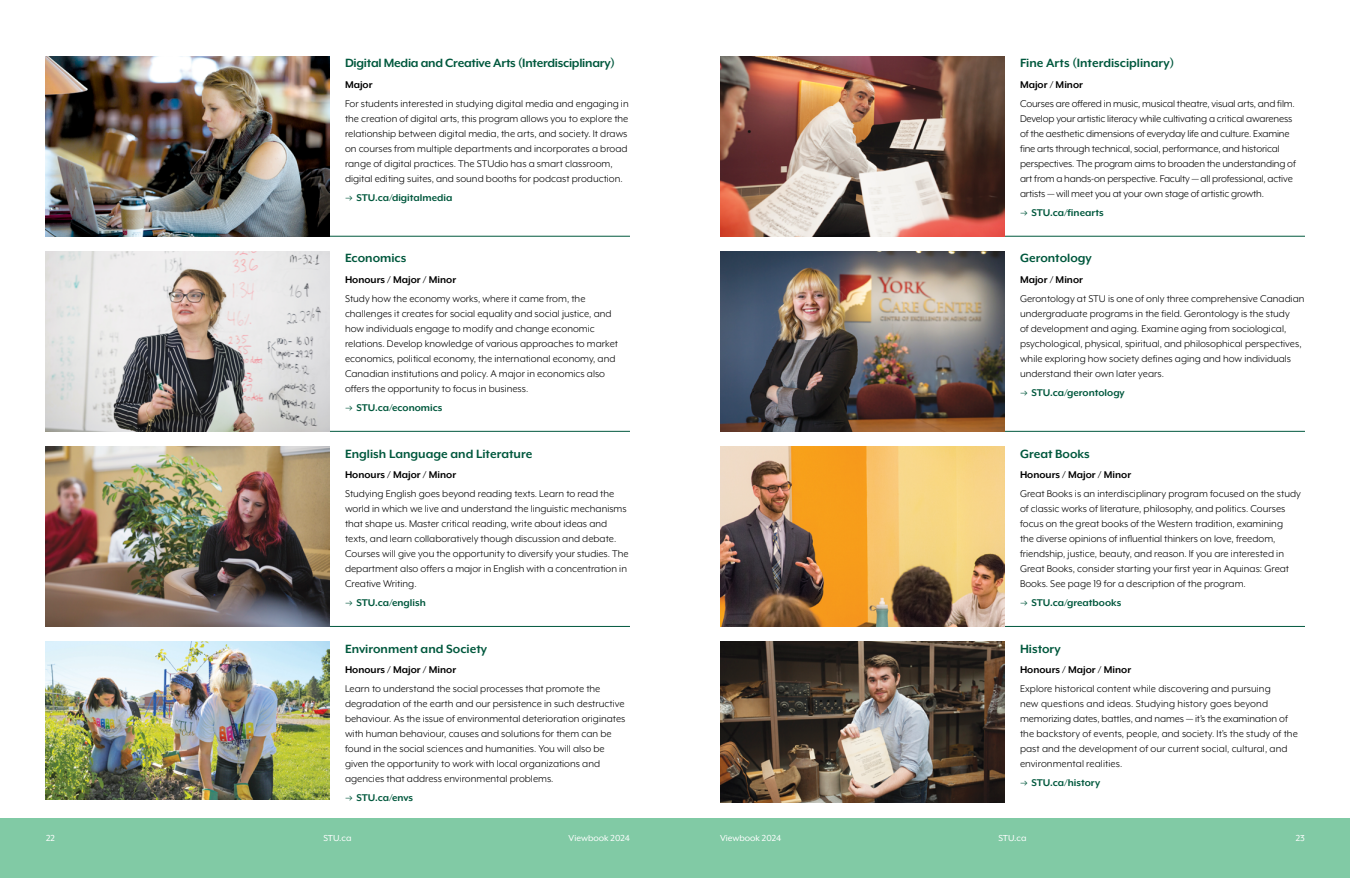
<style>
.page{position:relative;width:1350px;height:878px;background:#fff}
.page>*{position:absolute;margin:0;border:0;box-sizing:border-box;transform-origin:0 0}
.H3_copy{font:700 13.75px "Mr Eaves XL Mod OT";color:#00583d}
.H3_copy-2{font:700 13.75px "Mr Eaves XL Mod OT";letter-spacing:-.02em;color:#00583d}
.Body_Copy_copy{font:11.25px/15px "Mr Eaves XL Mod OT";color:#000}
.Body_Copy_copy-2{font:700 11.25px "Mr Eaves XL Mod OT";color:#00583d}
.Body_Copy_copy-3{font:700 11.25px "Mr Eaves XL Mod OT";color:#000}
.t1{font:10px "Mr Eaves XL Mod OT";color:#fff}
</style>
<div class="page">
<img style="left:45px;top:446px;width:285px;height:180px">
<img style="left:45px;top:641px;width:285px;height:158px">
<img style="left:45px;top:252px;width:285px;height:179px">
<img style="left:45px;top:56px;width:285px;height:180px">
<hr style="left:330px;top:626px;width:300px;height:1px;background:#00583d">
<hr style="left:330px;top:431px;width:300px;height:1px;background:#00583d">
<hr style="left:330px;top:236px;width:300px;height:1px;background:#00583d">
<hr style="left:1005px;top:626px;width:300px;height:1px;background:#00583d">
<hr style="left:1005px;top:431px;width:300px;height:1px;background:#00583d">
<hr style="left:1005px;top:236px;width:300px;height:1px;background:#00583d">
<img style="left:720px;top:251px;width:285px;height:180px">
<img style="left:720px;top:641px;width:285px;height:161px">
<img style="left:720px;top:446px;width:285px;height:180px">
<img style="left:720px;top:56px;width:285px;height:180px">
<div style="left:0;top:818px;width:1350px;height:60px;background:#81caa5"></div>
<p class="H3_copy-2" style="left:345px;top:55px;width:271px">Digital Media and Creative Arts (Interdisciplinary)</p>
<p class="Body_Copy_copy-3" style="left:345px;top:78px;width:29px">Major</p>
<p class="Body_Copy_copy" style="left:345px;top:96px;width:285px">For students interested in studying digital media and engaging in the creation of digital arts, this program allows you to explore the relationship between digital media, the arts, and society. It draws on courses from multiple departments and incorporates a broad range of digital practices. The STUdio has a smart classroom, digital editing suites, and sound booths for podcast production.</p>
<p class="Body_Copy_copy-2" style="left:357px;top:191px;width:97px">STU.ca/digitalmedia</p>
<p class="H3_copy" style="left:345px;top:250px;width:63px">Economics</p>
<p class="Body_Copy_copy-3" style="left:345px;top:273px;width:113px">Honours / Major / Minor</p>
<p class="Body_Copy_copy" style="left:345px;top:291px;width:275px">Study how the economy works, where it came from, the challenges it creates for social equality and social justice, and how individuals engage to modify and change economic relations. Develop knowledge of various approaches to market economics, political economy, the international economy, and Canadian institutions and policy. A major in economics also offers the opportunity to focus in business.</p>
<p class="Body_Copy_copy-2" style="left:357px;top:401px;width:87px">STU.ca/economics</p>
<p class="H3_copy" style="left:345px;top:445px;width:189px">English Language and Literature</p>
<p class="Body_Copy_copy-3" style="left:345px;top:468px;width:113px">Honours / Major / Minor</p>
<p class="Body_Copy_copy" style="left:345px;top:486px;width:285px">Studying English goes beyond reading texts. Learn to read the world in which we live and understand the linguistic mechanisms that shape us. Master critical reading, write about ideas and texts, and learn collaboratively though discussion and debate.<br>Courses will give you the opportunity to diversify your studies. The department also offers a major in English with a concentration in Creative Writing.</p>
<p class="Body_Copy_copy-2" style="left:357px;top:596px;width:71px">STU.ca/english</p>
<p class="H3_copy" style="left:345px;top:640px;width:144px">Environment and Society</p>
<p class="Body_Copy_copy-3" style="left:345px;top:663px;width:113px">Honours / Major / Minor</p>
<p class="Body_Copy_copy" style="left:345px;top:681px;width:282px">Learn to understand the social processes that promote the degradation of the earth and our persistence in such destructive behaviour. As the issue of environmental deterioration originates with human behaviour, causes and solutions for them can be found in the social sciences and humanities. You will also be given the opportunity to work with local organizations and agencies that address environmental problems.</p>
<p class="Body_Copy_copy-2" style="left:357px;top:791px;width:58px">STU.ca/envs</p>
<p class="H3_copy" style="left:1020px;top:55px;width:156px">Fine Arts (Interdisciplinary)</p>
<p class="Body_Copy_copy-3" style="left:1020px;top:78px;width:64px">Major / Minor</p>
<p class="Body_Copy_copy" style="left:1020px;top:96px;width:277px">Courses are offered in music, musical theatre, visual arts, and film.<br>Develop your artistic literacy while cultivating a critical awareness of the aesthetic dimensions of everyday life and culture. Examine fine arts through technical, social, performance, and historical perspectives. The program aims to broaden the understanding of art from a hands-on perspective. Faculty — all professional, active artists — will meet you at your own stage of artistic growth.</p>
<p class="Body_Copy_copy-2" style="left:1032px;top:206px;width:74px">STU.ca/finearts</p>
<p class="H3_copy" style="left:1020px;top:250px;width:73px">Gerontology</p>
<p class="Body_Copy_copy-3" style="left:1020px;top:273px;width:64px">Major / Minor</p>
<p class="Body_Copy_copy" style="left:1020px;top:291px;width:286px">Gerontology at STU is one of only three comprehensive Canadian undergraduate programs in the field. Gerontology is the study<br>of development and aging. Examine aging from sociological, psychological, physical, spiritual, and philosophical perspectives, while exploring how society defines aging and how individuals understand their own later years.</p>
<p class="Body_Copy_copy-2" style="left:1032px;top:386px;width:95px">STU.ca/gerontology</p>
<p class="H3_copy" style="left:1020px;top:445px;width:71px">Great Books</p>
<p class="Body_Copy_copy-3" style="left:1020px;top:468px;width:113px">Honours / Major / Minor</p>
<p class="Body_Copy_copy" style="left:1020px;top:486px;width:282px">Great Books is an interdisciplinary program focused on the study of classic works of literature, philosophy, and politics. Courses focus on the great books of the Western tradition, examining<br>the diverse opinions of influential thinkers on love, freedom, friendship, justice, beauty, and reason. If you are interested in Great Books, consider starting your first year in Aquinas: Great Books. See page 19 for a description of the program.</p>
<p class="Body_Copy_copy-2" style="left:1032px;top:596px;width:91px">STU.ca/greatbooks</p>
<p class="H3_copy" style="left:1020px;top:640px;width:42px">History</p>
<p class="Body_Copy_copy-3" style="left:1020px;top:663px;width:113px">Honours / Major / Minor</p>
<p class="Body_Copy_copy" style="left:1020px;top:681px;width:279px">Explore historical content while discovering and pursuing<br>new questions and ideas. Studying history goes beyond memorizing dates, battles, and names — it’s the examination of the backstory of events, people, and society. It’s the study of the past and the development of our current social, cultural, and environmental realities.</p>
<p class="Body_Copy_copy-2" style="left:1032px;top:776px;width:70px">STU.ca/history</p>
<p class="t1" style="left:46px;top:832px;width:10px">22</p>
<p class="t1" style="left:323px;top:832px;width:30px">STU.ca</p>
<p class="t1" style="left:569px;top:832px;width:63px">Viewbook 2024</p>
<p class="t1" style="left:720px;top:832px;width:63px">Viewbook 2024</p>
<p class="t1" style="left:998px;top:832px;width:30px">STU.ca</p>
<p class="t1" style="left:1296px;top:832px;width:11px">23</p>
</div>
